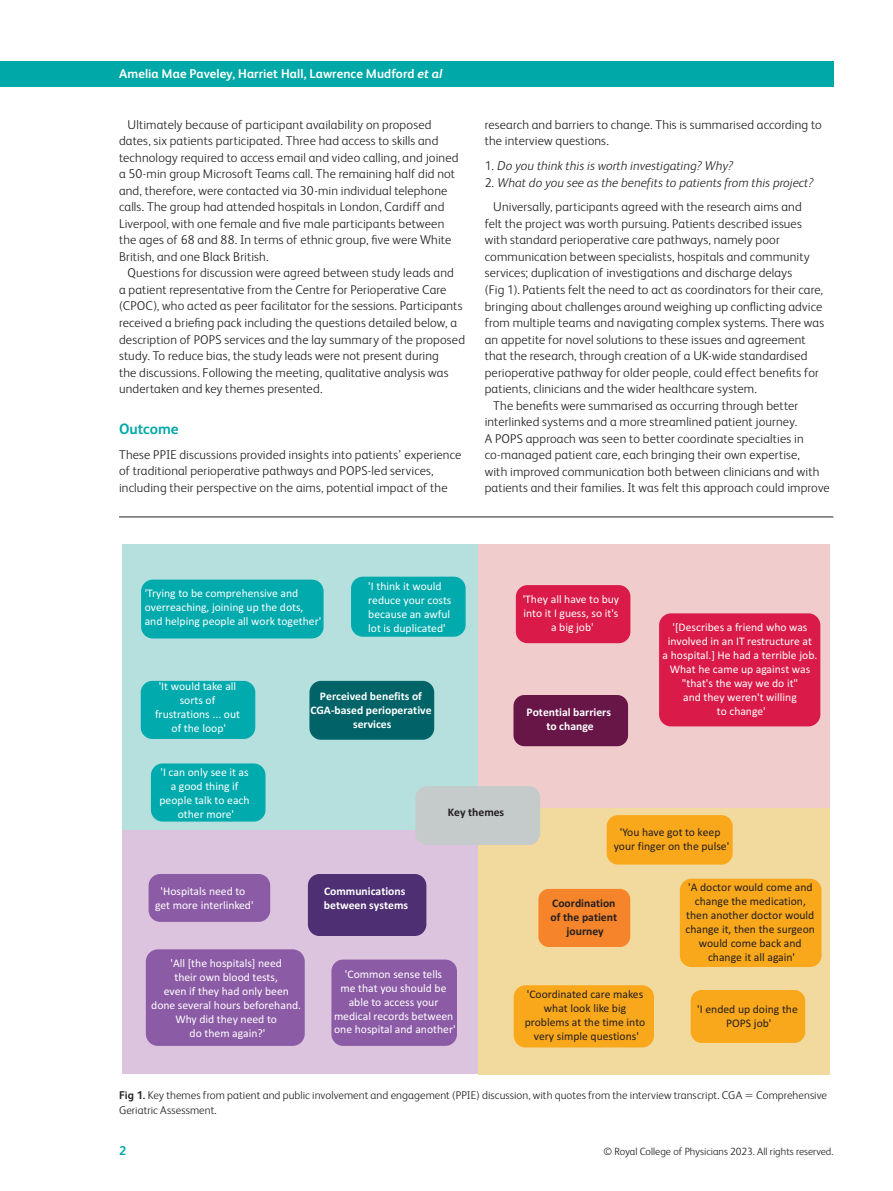
<style>
.page{position:relative;width:893px;height:1191px;background:#fff}
.page>*{position:absolute;margin:0;border:0;box-sizing:border-box;transform-origin:0 0}
.body_H1{font:700 15px "FS Albert";letter-spacing:-.005em;color:#00a9a7}
.body_sec_P_Indent{font:300 12.75px/16.5px "FS Albert";letter-spacing:.01em;color:#231f20}
.body_sec_P_noIndent{font:300 12.75px/16.5px "FS Albert";letter-spacing:.01em;color:#231f20}
.list1_last{font:italic 300 12.75px "FS Albert";color:#231f20}
.t1{font:700 12.75px "FS Albert";letter-spacing:.005em;color:#fff}
.list1_first{font:italic 300 12.75px "FS Albert";color:#231f20}
.t2{font:700 12.75px "FS Albert";color:#00a9a7}
.t3{font:11.7px/14px "Calibri";color:#fff;text-align:center}
.t4{font:11.7px/14px "Calibri";color:#231f20;text-align:center}
.t5{font:700 11.7px/14px "Calibri";color:#fff;text-align:center}
.t6{font:700 11.7px/14px "Calibri";color:#231f20;text-align:center}
.Figure_caption{font:300 11.25px/14.7px "FS Albert";letter-spacing:.005em;color:#231f20}
.t7{font:300 10.5px "FS Albert";color:#231f20}
.s1{font-style:italic}
.s2{font-style:normal}
.s3{font-weight:700}
</style>
<div class="page">
<div style="left:0;top:62px;width:833px;height:25px;background:#00a9a7"></div>
<div style="left:478px;top:544px;width:352px;height:264px;background:#f1cccd"></div>
<div style="left:478px;top:808px;width:352px;height:266px;background:#f2d99e"></div>
<div style="left:123px;top:544px;width:355px;height:287px;background:#b5e0dd"></div>
<div style="left:123px;top:830px;width:355px;height:244px;background:#ddc4de"></div>
<div style="left:351px;top:576px;width:115px;height:60px;background:#00aaad;border-radius:12px"></div>
<div style="left:516px;top:585px;width:114px;height:58px;background:#da1a48;border-radius:12px"></div>
<div style="left:513px;top:695px;width:115px;height:51px;background:#681548;border-radius:11px"></div>
<div style="left:607px;top:815px;width:126px;height:49px;background:#f9a71b;border-radius:11px"></div>
<div style="left:691px;top:990px;width:114px;height:53px;background:#f9a71b;border-radius:11px"></div>
<div style="left:538px;top:889px;width:92px;height:58px;background:#f5842a;border-radius:10px"></div>
<div style="left:514px;top:985px;width:140px;height:62px;background:#f9a71b;border-radius:12px"></div>
<div style="left:680px;top:878px;width:141px;height:89px;background:#f9a71b;border-radius:12px"></div>
<div style="left:659px;top:613px;width:161px;height:113px;background:#da1a48;border-radius:12px"></div>
<div style="left:141px;top:681px;width:114px;height:58px;background:#00aaad;border-radius:12px"></div>
<div style="left:309px;top:681px;width:125px;height:58px;background:#006368;border-radius:12px"></div>
<div style="left:141px;top:579px;width:183px;height:59px;background:#00aaad;border-radius:12px"></div>
<div style="left:415px;top:786px;width:125px;height:59px;background:#c5cbcb;border-radius:12px"></div>
<div style="left:151px;top:763px;width:114px;height:58px;background:#00aaad;border-radius:12px"></div>
<div style="left:149px;top:874px;width:121px;height:48px;background:#8c5ba6;border-radius:12px"></div>
<div style="left:308px;top:874px;width:118px;height:62px;background:#4e2f73;border-radius:12px"></div>
<div style="left:331px;top:959px;width:126px;height:87px;background:#8c5ba6;border-radius:12px"></div>
<div style="left:146px;top:949px;width:159px;height:97px;background:#8c5ba6;border-radius:12px"></div>
<hr style="left:119px;top:516px;width:714px;height:1px;background:#231f20">
<p class="t1" style="left:119px;top:66px;width:325px">Amelia Mae Paveley, Harriet Hall, Lawrence Mudford <span class="s1">et al</span></p>
<p class="body_sec_P_Indent" style="left:119px;top:116px;width:341px;text-indent:9px">Ultimately because of participant availability on proposed dates, six patients participated. Three had access to skills and technology required to access email and video calling, and joined a 50-min group Microsoft Teams call. The remaining half did not and, therefore, were contacted via 30-min individual telephone calls. The group had attended hospitals in London, Cardiff and Liverpool, with one female and five male participants between the ages of 68 and 88. In terms of ethnic group, five were White British, and one Black British.</p>
<p class="body_sec_P_Indent" style="left:119px;top:265px;width:347px;text-indent:9px">Questions for discussion were agreed between study leads and<br>a patient representative from the Centre for Perioperative Care (CPOC), who acted as peer facilitator for the sessions. Participants received a briefing pack including the questions detailed below, a description of POPS services and the lay summary of the proposed study. To reduce bias, the study leads were not present during<br>the discussions. Following the meeting, qualitative analysis was undertaken and key themes presented.</p>
<p class="body_H1" style="left:119px;top:420px;width:61px">Outcome</p>
<p class="body_sec_P_noIndent" style="left:119px;top:446px;width:344px">These PPIE discussions provided insights into patients’ experience of traditional perioperative pathways and POPS-led services, including their perspective on the aims, potential impact of the</p>
<p class="body_sec_P_noIndent" style="left:485px;top:116px;width:339px">research and barriers to change. This is summarised according to the interview questions.</p>
<p class="list1_first" style="left:485px;top:159px;width:250px"><span class="s2">1.</span> Do you think this is worth investigating? Why?</p>
<p class="list1_last" style="left:485px;top:175px;width:330px"><span class="s2">2.</span> What do you see as the benefits to patients from this project?</p>
<p class="body_sec_P_Indent" style="left:485px;top:199px;width:341px;text-indent:9px">Universally, participants agreed with the research aims and<br>felt the project was worth pursuing. Patients described issues with standard perioperative care pathways, namely poor communication between specialists, hospitals and community services; duplication of investigations and discharge delays<br>(Fig 1). Patients felt the need to act as coordinators for their care, bringing about challenges around weighing up conflicting advice from multiple teams and navigating complex systems. There was an appetite for novel solutions to these issues and agreement that the research, through creation of a UK-wide standardised perioperative pathway for older people, could effect benefits for patients, clinicians and the wider healthcare system.</p>
<p class="body_sec_P_Indent" style="left:485px;top:397px;width:346px;text-indent:9px">The benefits were summarised as occurring through better interlinked systems and a more streamlined patient journey.<br>A POPS approach was seen to better coordinate specialties in co-managed patient care, each bringing their own expertise,<br>with improved communication both between clinicians and with patients and their families. It was felt this approach could improve</p>
<p class="t3" style="left:145px;top:585px;width:178px;text-align:left">'Trying to be comprehensive and overreaching, joining up the dots, and helping people all work together'</p>
<p class="t3" style="left:368px;top:578px;width:85px;text-align:left">'I think it would reduce your costs because an awful lot is duplicated'</p>
<p class="t3" style="left:155px;top:679px;width:87px">'It would take all sorts of frustrations ... out of the loop'</p>
<p class="t3" style="left:159px;top:765px;width:92px">'I can only see it as a good thing if people talk to each other more'</p>
<p class="t5" style="left:310px;top:689px;width:123px">Perceived benefits of<br>CGA-based perioperative services</p>
<p class="t6" style="left:448px;top:805px;width:58px">Key themes</p>
<p class="t3" style="left:523px;top:591px;width:98px">'They all have to buy into it I guess, so it's a big job'</p>
<p class="t5" style="left:526px;top:705px;width:86px">Potential barriers to change</p>
<p class="t3" style="left:663px;top:620px;width:156px">'[Describes a friend who was involved in an IT restructure at<br>a hospital.] He had a terrible job.<br>What he came up against was "that's the way we do it"<br>and they weren't willing<br>to change'</p>
<p class="t4" style="left:614px;top:825px;width:117px">'You have got to keep your finger on the pulse'</p>
<p class="t4" style="left:685px;top:880px;width:131px">'A doctor would come and change the medication, then another doctor would change it, then the surgeon would come back and change it all again'</p>
<p class="t3" style="left:155px;top:884px;width:100px">'Hospitals need to get more interlinked'</p>
<p class="t5" style="left:324px;top:884px;width:86px;text-align:left">Communications between systems</p>
<p class="t6" style="left:551px;top:895px;width:68px">Coordination of the patient journey</p>
<p class="t3" style="left:151px;top:956px;width:151px">'All [the hospitals] need<br>their own blood tests,<br>even if they had only been done several hours beforehand.<br>Why did they need to<br>do them again?'</p>
<p class="t3" style="left:334px;top:966px;width:123px">'Common sense tells<br>me that you should be able to access your medical records between one hospital and another'</p>
<p class="t4" style="left:525px;top:987px;width:122px">'Coordinated care makes what look like big problems at the time into very simple questions'</p>
<p class="t4" style="left:697px;top:1001px;width:102px">'I ended up doing the<br>POPS job'</p>
<p class="Figure_caption" style="left:119px;top:1087px;width:709px"><span class="s3">Fig 1.</span> Key themes from patient and public involvement and engagement (PPIE) discussion, with quotes from the interview transcript. CGA Comprehensive<br>Geriatric Assessment.</p>
<p class="t2" style="left:119px;top:1143px;width:9px">2</p>
<p class="t7" style="left:604px;top:1145px;width:231px">© Royal College of Physicians 2023. All rights reserved.</p>
</div>
